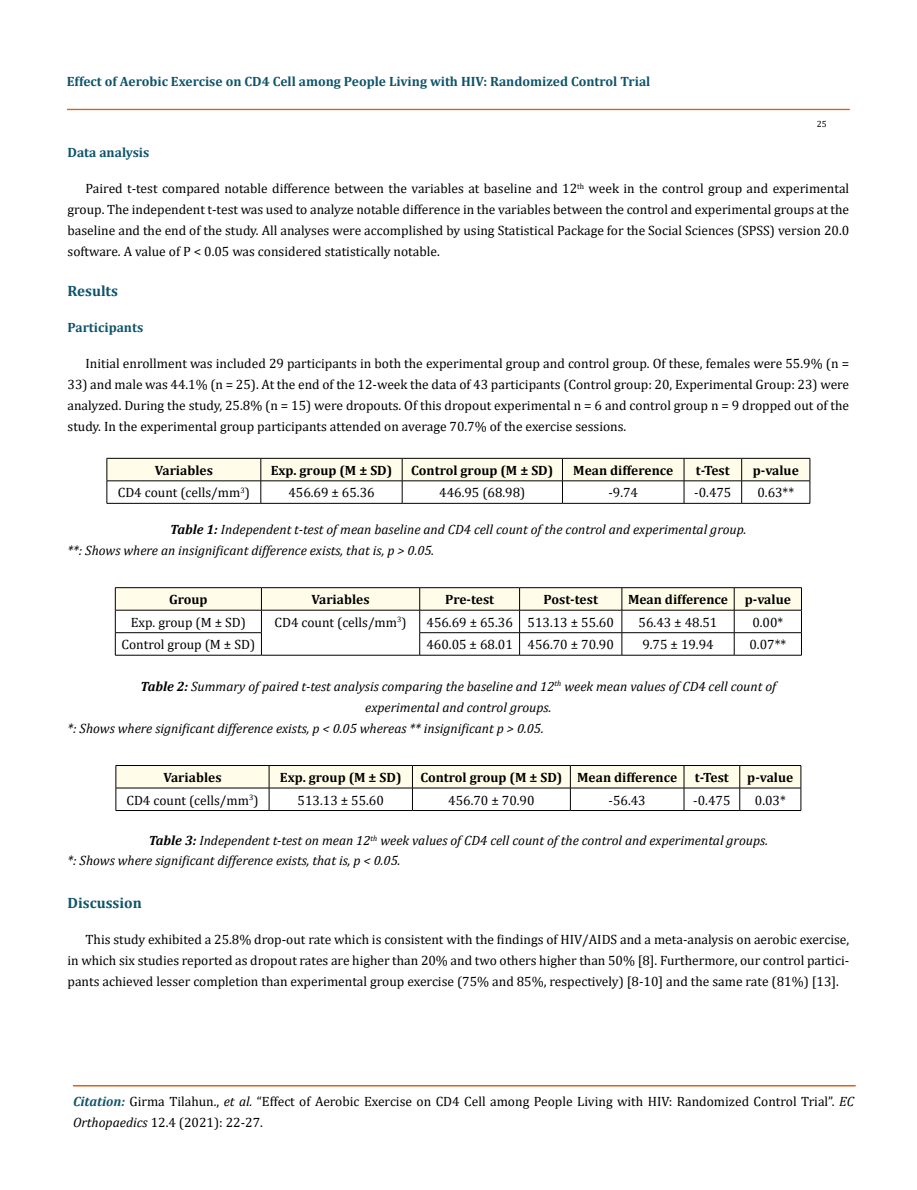
<style>
.page{position:relative;width:917px;height:1190px;background:#fff}
.page>*{position:absolute;margin:0;border:0;box-sizing:border-box;transform-origin:0 0}
.t1{font:700 15px "Cambria";color:#0e546a}
.t2{font:13.5px/21px "Cambria";color:#000;text-align:justify}
.t3{font:italic 13.5px/21px "Cambria";color:#000}
.t4{font:700 13.5px "Cambria";color:#000}
.t5{font:700 13.5px "Cambria";color:#0e546a}
.t6{font:9px "Cambria";color:#000}
.s1{font-weight:700}
.s2{font-weight:700;font-style:italic;color:#0e546a}
.s3{font-style:italic}
</style>
<div class="page">
<div style="left:67px;top:109px;width:782px;height:1px;border:1px solid #e05d1a"></div>
<div style="left:73px;top:1085px;width:782px;height:1px;border:1px solid #e05d1a"></div>
<svg style="left:107px;top:458px;width:703px;height:45px"></svg>
<hr style="left:107px;top:503px;width:154px;height:1px;background:#000">
<hr style="left:261px;top:503px;width:141px;height:1px;background:#000">
<hr style="left:402px;top:503px;width:160px;height:1px;background:#000">
<hr style="left:562px;top:503px;width:122px;height:1px;background:#000">
<hr style="left:684px;top:503px;width:57px;height:1px;background:#000">
<hr style="left:741px;top:503px;width:69px;height:1px;background:#000">
<svg style="left:115px;top:587px;width:687px;height:68px"></svg>
<hr style="left:115px;top:655px;width:146px;height:1px;background:#000">
<hr style="left:261px;top:655px;width:158px;height:1px;background:#000">
<hr style="left:419px;top:655px;width:100px;height:1px;background:#000">
<hr style="left:519px;top:655px;width:103px;height:1px;background:#000">
<hr style="left:622px;top:655px;width:112px;height:1px;background:#000">
<hr style="left:734px;top:655px;width:67px;height:1px;background:#000">
<svg style="left:116px;top:765px;width:685px;height:45px"></svg>
<hr style="left:116px;top:810px;width:153px;height:1px;background:#000">
<hr style="left:269px;top:810px;width:143px;height:1px;background:#000">
<hr style="left:412px;top:810px;width:158px;height:1px;background:#000">
<hr style="left:570px;top:810px;width:114px;height:1px;background:#000">
<hr style="left:684px;top:810px;width:55px;height:1px;background:#000">
<hr style="left:739px;top:810px;width:62px;height:1px;background:#000">
<p class="t5" style="left:67px;top:72px;width:585px">Effect of Aerobic Exercise on CD4 Cell among People Living with HIV: Randomized Control Trial</p>
<p class="t6" style="left:816px;top:118px;width:11px">25</p>
<p class="t5" style="left:68px;top:143px;width:83px">Data analysis</p>
<p class="t2" style="left:67px;top:178px;width:783px;text-indent:18px">Paired t-test compared notable difference between the variables at baseline and 12<sup>th</sup> week in the control group and experimental group. The independent t-test was used to analyze notable difference in the variables between the control and experimental groups at the baseline and the end of the study. All analyses were accomplished by using Statistical Package for the Social Sciences (SPSS) version 20.0 software. A value of P &lt; 0.05 was considered statistically notable.</p>
<p class="t1" style="left:68px;top:280px;width:52px">Results</p>
<p class="t5" style="left:68px;top:318px;width:77px">Participants</p>
<p class="t2" style="left:85px;top:353px;width:765px">Initial enrollment was included 29 participants in both the experimental group and control group. Of these, females were 55.9% (n =</p>
<p class="t2" style="left:68px;top:374px;width:783px">33) and male was 44.1% (n = 25). At the end of the 12-week the data of 43 participants (Control group: 20, Experimental Group: 23) were analyzed. During the study, 25.8% (n = 15) were dropouts. Of this dropout experimental n = 6 and control group n = 9 dropped out of the study. In the experimental group participants attended on average 70.7% of the exercise sessions.</p>
<p class="t4" style="left:155px;top:461px;width:60px">Variables</p>
<p class="t4" style="left:271px;top:461px;width:123px">Exp. group (M ± SD)</p>
<p class="t4" style="left:411px;top:461px;width:143px">Control group (M ± SD)</p>
<p class="t4" style="left:573px;top:461px;width:101px">Mean difference</p>
<p class="t4" style="left:696px;top:461px;width:35px">t-Test</p>
<p class="t4" style="left:752px;top:461px;width:48px">p-value</p>
<p class="t2" style="left:118px;top:482px;width:134px">CD4 count (cells/mm<sup>3</sup>)</p>
<p class="t2" style="left:288px;top:482px;width:88px">456.69 ± 65.36</p>
<p class="t2" style="left:439px;top:482px;width:88px">446.95 (68.98)</p>
<p class="t2" style="left:608px;top:482px;width:31px">-9.74</p>
<p class="t2" style="left:694px;top:482px;width:39px">-0.475</p>
<p class="t2" style="left:757px;top:482px;width:38px">0.63**</p>
<p class="t3" style="left:67px;top:518px;width:680px;text-indent:103px"><span class="s1">Table 1:</span> Independent t-test of mean baseline and CD4 cell count of the control and experimental group. **: Shows where an insignificant difference exists, that is, p &gt; 0.05.</p>
<p class="t4" style="left:169px;top:590px;width:40px">Group</p>
<p class="t4" style="left:311px;top:590px;width:60px">Variables</p>
<p class="t4" style="left:445px;top:590px;width:51px">Pre-test</p>
<p class="t4" style="left:543px;top:590px;width:56px">Post-test</p>
<p class="t4" style="left:628px;top:590px;width:164px">Mean difference p-value</p>
<p class="t2" style="left:131px;top:611px;width:117px">Exp. group (M ± SD)</p>
<p class="t2" style="left:274px;top:611px;width:134px">CD4 count (cells/mm<sup>3</sup>)</p>
<p class="t2" style="left:426px;top:611px;width:189px">456.69 ± 65.36 513.13 ± 55.60</p>
<p class="t2" style="left:638px;top:611px;width:80px">56.43 ± 48.51</p>
<p class="t2" style="left:752px;top:611px;width:32px">0.00*</p>
<p class="t2" style="left:121px;top:634px;width:135px">Control group (M ± SD)</p>
<p class="t2" style="left:426px;top:634px;width:189px">460.05 ± 68.01 456.70 ± 70.90</p>
<p class="t2" style="left:642px;top:634px;width:73px">9.75 ± 19.94</p>
<p class="t2" style="left:749px;top:634px;width:38px">0.07**</p>
<p class="t3" style="left:141px;top:675px;width:637px"><span class="s1">Table 2:</span> Summary of paired t-test analysis comparing the baseline and 12<sup>th</sup> week mean values of CD4 cell count of</p>
<p class="t3" style="left:365px;top:696px;width:188px">experimental and control groups.</p>
<p class="t3" style="left:68px;top:717px;width:477px">*: Shows where significant difference exists, p &lt; 0.05 whereas ** insignificant p &gt; 0.05.</p>
<p class="t4" style="left:163px;top:768px;width:60px">Variables</p>
<p class="t4" style="left:280px;top:768px;width:123px">Exp. group (M ± SD)</p>
<p class="t4" style="left:420px;top:768px;width:258px">Control group (M ± SD) Mean difference</p>
<p class="t4" style="left:695px;top:768px;width:35px">t-Test</p>
<p class="t4" style="left:747px;top:768px;width:48px">p-value</p>
<p class="t2" style="left:126px;top:789px;width:134px">CD4 count (cells/mm<sup>3</sup>)</p>
<p class="t2" style="left:297px;top:789px;width:88px">513.13 ± 55.60</p>
<p class="t2" style="left:448px;top:789px;width:88px">456.70 ± 70.90</p>
<p class="t2" style="left:608px;top:789px;width:39px">-56.43</p>
<p class="t2" style="left:693px;top:789px;width:39px">-0.475</p>
<p class="t2" style="left:754px;top:789px;width:32px">0.03*</p>
<p class="t3" style="left:67px;top:830px;width:702px;line-height:20.2px;text-indent:81px"><span class="s1">Table 3:</span> Independent t-test on mean 12<sup>th</sup> week values of CD4 cell count of the control and experimental groups. *: Shows where significant difference exists, that is, p &lt; 0.05.</p>
<p class="t1" style="left:68px;top:892px;width:76px">Discussion</p>
<p class="t2" style="left:68px;top:929px;width:783px;text-indent:18px">This study exhibited a 25.8% drop-out rate which is consistent with the findings of HIV/AIDS and a meta-analysis on aerobic exercise, in which six studies reported as dropout rates are higher than 20% and two others higher than 50% [8]. Furthermore, our control partici&shy;pants achieved lesser completion than experimental group exercise (75% and 85%, respectively) [8-10] and the same rate (81%) [13].</p>
<p class="t2" style="left:73px;top:1090px;width:782px"><span class="s2">Citation:</span> Girma Tilahun., <span class="s3">et al.</span> “Effect of Aerobic Exercise on CD4 Cell among People Living with HIV: Randomized Control Trial”. <span class="s3">EC<br>Orthopaedics</span> 12.4 (2021): 22-27.</p>
</div>
